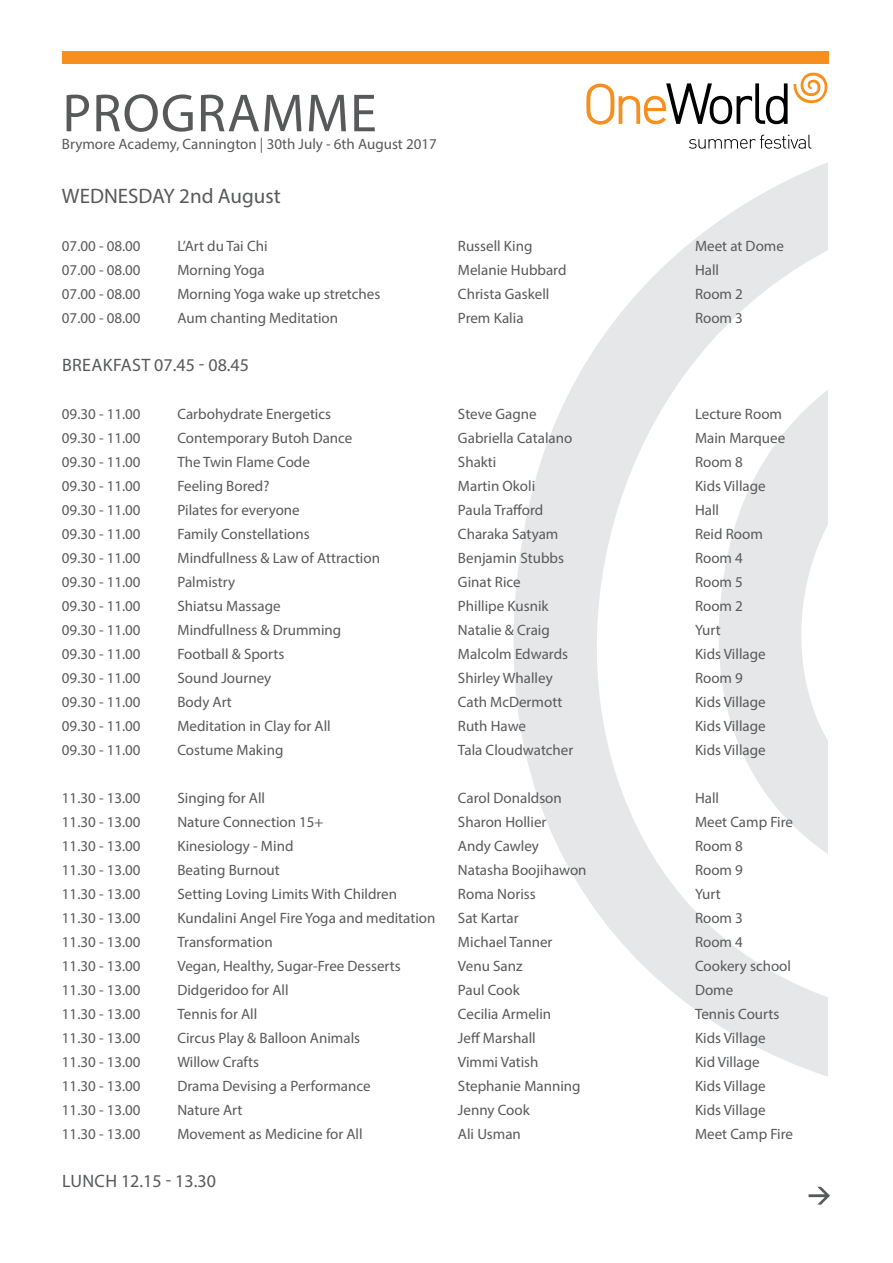
<style>
.page{position:relative;width:893px;height:1263px;background:#fff}
.page>*{position:absolute;margin:0;border:0;box-sizing:border-box;transform-origin:0 0}
.t1{font:54px "Myriad Pro";letter-spacing:.02em;color:#58595b}
.t2{font:21px "Myriad Pro";color:#58595b}
.t3{font:18px "Myriad Pro";letter-spacing:.01em;color:#58595b}
.t4{font:15px "Myriad Pro";color:#58595b}
</style>
<div class="page">
<div style="left:62px;top:51px;width:766px;height:13px;background:#f78f1e"></div>
<svg style="left:586px;top:72px;width:242px;height:53px"></svg>
<svg style="left:513px;top:134px;width:314px;height:942px"></svg>
<svg style="left:808px;top:1187px;width:22px;height:17px"></svg>
<h1 class="t1" style="left:62px;top:80px;width:316px">PROGRAMME</h1>
<p class="t4" style="left:62px;top:135px;width:376px">Brymore Academy, Cannington | 30th July - 6th August 2017</p>
<h2 class="t2" style="left:62px;top:183px;width:220px">WEDNESDAY 2nd August</h2>
<p class="t4" style="left:62px;top:237px;width:80px">07.00 - 08.00</p>
<p class="t4" style="left:177px;top:237px;width:92px">L’Art du Tai Chi</p>
<p class="t4" style="left:458px;top:237px;width:76px">Russell King</p>
<p class="t4" style="left:695px;top:237px;width:90px">Meet at Dome</p>
<p class="t4" style="left:62px;top:261px;width:80px">07.00 - 08.00</p>
<p class="t4" style="left:177px;top:261px;width:89px">Morning Yoga</p>
<p class="t4" style="left:458px;top:261px;width:110px">Melanie Hubbard</p>
<p class="t4" style="left:695px;top:261px;width:26px">Hall</p>
<p class="t4" style="left:62px;top:285px;width:80px">07.00 - 08.00</p>
<p class="t4" style="left:177px;top:285px;width:204px">Morning Yoga wake up stretches</p>
<p class="t4" style="left:458px;top:285px;width:93px">Christa Gaskell</p>
<p class="t4" style="left:695px;top:285px;width:49px">Room 2</p>
<p class="t4" style="left:62px;top:309px;width:80px">07.00 - 08.00</p>
<p class="t4" style="left:177px;top:309px;width:162px">Aum chanting Meditation</p>
<p class="t4" style="left:458px;top:309px;width:67px">Prem Kalia</p>
<p class="t4" style="left:695px;top:309px;width:49px">Room 3</p>
<p class="t3" style="left:62px;top:354px;width:188px">BREAKFAST 07.45 - 08.45</p>
<p class="t4" style="left:62px;top:405px;width:80px">09.30 - 11.00</p>
<p class="t4" style="left:177px;top:405px;width:155px">Carbohydrate Energetics</p>
<p class="t4" style="left:458px;top:405px;width:80px">Steve Gagne</p>
<p class="t4" style="left:695px;top:405px;width:89px">Lecture Room</p>
<p class="t4" style="left:62px;top:429px;width:80px">09.30 - 11.00</p>
<p class="t4" style="left:177px;top:429px;width:176px">Contemporary Butoh Dance</p>
<p class="t4" style="left:458px;top:429px;width:116px">Gabriella Catalano</p>
<p class="t4" style="left:695px;top:429px;width:92px">Main Marquee</p>
<p class="t4" style="left:62px;top:453px;width:80px">09.30 - 11.00</p>
<p class="t4" style="left:177px;top:453px;width:134px">The Twin Flame Code</p>
<p class="t4" style="left:458px;top:453px;width:40px">Shakti</p>
<p class="t4" style="left:695px;top:453px;width:49px">Room 8</p>
<p class="t4" style="left:62px;top:477px;width:80px">09.30 - 11.00</p>
<p class="t4" style="left:177px;top:477px;width:94px">Feeling Bored?</p>
<p class="t4" style="left:458px;top:477px;width:79px">Martin Okoli</p>
<p class="t4" style="left:695px;top:477px;width:72px">Kids Village</p>
<p class="t4" style="left:62px;top:501px;width:80px">09.30 - 11.00</p>
<p class="t4" style="left:177px;top:501px;width:124px">Pilates for everyone</p>
<p class="t4" style="left:458px;top:501px;width:87px">Paula Trafford</p>
<p class="t4" style="left:695px;top:501px;width:26px">Hall</p>
<p class="t4" style="left:62px;top:525px;width:80px">09.30 - 11.00</p>
<p class="t4" style="left:177px;top:525px;width:134px">Family Constellations</p>
<p class="t4" style="left:458px;top:525px;width:102px">Charaka Satyam</p>
<p class="t4" style="left:695px;top:525px;width:69px">Reid Room</p>
<p class="t4" style="left:62px;top:549px;width:80px">09.30 - 11.00</p>
<p class="t4" style="left:177px;top:549px;width:204px">Mindfullness &amp; Law of Attraction</p>
<p class="t4" style="left:458px;top:549px;width:108px">Benjamin Stubbs</p>
<p class="t4" style="left:695px;top:549px;width:49px">Room 4</p>
<p class="t4" style="left:62px;top:573px;width:80px">09.30 - 11.00</p>
<p class="t4" style="left:177px;top:573px;width:59px">Palmistry</p>
<p class="t4" style="left:458px;top:573px;width:64px">Ginat Rice</p>
<p class="t4" style="left:695px;top:573px;width:49px">Room 5</p>
<p class="t4" style="left:62px;top:597px;width:80px">09.30 - 11.00</p>
<p class="t4" style="left:177px;top:597px;width:105px">Shiatsu Massage</p>
<p class="t4" style="left:458px;top:597px;width:92px">Phillipe Kusnik</p>
<p class="t4" style="left:695px;top:597px;width:49px">Room 2</p>
<p class="t4" style="left:62px;top:621px;width:80px">09.30 - 11.00</p>
<p class="t4" style="left:177px;top:621px;width:165px">Mindfullness &amp; Drumming</p>
<p class="t4" style="left:458px;top:621px;width:93px">Natalie &amp; Craig</p>
<p class="t4" style="left:695px;top:621px;width:27px">Yurt</p>
<p class="t4" style="left:62px;top:645px;width:80px">09.30 - 11.00</p>
<p class="t4" style="left:177px;top:645px;width:108px">Football &amp; Sports</p>
<p class="t4" style="left:458px;top:645px;width:112px">Malcolm Edwards</p>
<p class="t4" style="left:695px;top:645px;width:72px">Kids Village</p>
<p class="t4" style="left:62px;top:669px;width:80px">09.30 - 11.00</p>
<p class="t4" style="left:177px;top:669px;width:95px">Sound Journey</p>
<p class="t4" style="left:458px;top:669px;width:96px">Shirley Whalley</p>
<p class="t4" style="left:695px;top:669px;width:49px">Room 9</p>
<p class="t4" style="left:62px;top:693px;width:80px">09.30 - 11.00</p>
<p class="t4" style="left:177px;top:693px;width:56px">Body Art</p>
<p class="t4" style="left:458px;top:693px;width:106px">Cath McDermott</p>
<p class="t4" style="left:695px;top:693px;width:72px">Kids Village</p>
<p class="t4" style="left:62px;top:717px;width:80px">09.30 - 11.00</p>
<p class="t4" style="left:177px;top:717px;width:155px">Meditation in Clay for All</p>
<p class="t4" style="left:458px;top:717px;width:70px">Ruth Hawe</p>
<p class="t4" style="left:695px;top:717px;width:72px">Kids Village</p>
<p class="t4" style="left:62px;top:741px;width:80px">09.30 - 11.00</p>
<p class="t4" style="left:177px;top:741px;width:108px">Costume Making</p>
<p class="t4" style="left:458px;top:741px;width:117px">Tala Cloudwatcher</p>
<p class="t4" style="left:695px;top:741px;width:72px">Kids Village</p>
<p class="t4" style="left:62px;top:789px;width:80px">11.30 - 13.00</p>
<p class="t4" style="left:177px;top:789px;width:89px">Singing for All</p>
<p class="t4" style="left:458px;top:789px;width:105px">Carol Donaldson</p>
<p class="t4" style="left:695px;top:789px;width:26px">Hall</p>
<p class="t4" style="left:62px;top:813px;width:80px">11.30 - 13.00</p>
<p class="t4" style="left:177px;top:813px;width:148px">Nature Connection 15+</p>
<p class="t4" style="left:458px;top:813px;width:90px">Sharon Hollier</p>
<p class="t4" style="left:695px;top:813px;width:100px">Meet Camp Fire</p>
<p class="t4" style="left:62px;top:837px;width:80px">11.30 - 13.00</p>
<p class="t4" style="left:177px;top:837px;width:118px">Kinesiology - Mind</p>
<p class="t4" style="left:458px;top:837px;width:83px">Andy Cawley</p>
<p class="t4" style="left:695px;top:837px;width:49px">Room 8</p>
<p class="t4" style="left:62px;top:861px;width:80px">11.30 - 13.00</p>
<p class="t4" style="left:177px;top:861px;width:104px">Beating Burnout</p>
<p class="t4" style="left:458px;top:861px;width:130px">Natasha Boojihawon</p>
<p class="t4" style="left:695px;top:861px;width:49px">Room 9</p>
<p class="t4" style="left:62px;top:884px;width:80px">11.30 - 13.00</p>
<p class="t4" style="left:177px;top:884px;width:221px">Setting Loving Limits With Children</p>
<p class="t4" style="left:458px;top:884px;width:79px">Roma Noriss</p>
<p class="t4" style="left:695px;top:884px;width:27px">Yurt</p>
<p class="t4" style="left:62px;top:908px;width:80px">11.30 - 13.00</p>
<p class="t4" style="left:177px;top:908px;width:260px">Kundalini Angel Fire Yoga and meditation</p>
<p class="t4" style="left:458px;top:908px;width:62px">Sat Kartar</p>
<p class="t4" style="left:695px;top:908px;width:49px">Room 3</p>
<p class="t4" style="left:62px;top:932px;width:80px">11.30 - 13.00</p>
<p class="t4" style="left:177px;top:932px;width:97px">Transformation</p>
<p class="t4" style="left:458px;top:932px;width:96px">Michael Tanner</p>
<p class="t4" style="left:695px;top:932px;width:49px">Room 4</p>
<p class="t4" style="left:62px;top:956px;width:80px">11.30 - 13.00</p>
<p class="t4" style="left:177px;top:956px;width:225px">Vegan, Healthy, Sugar-Free Desserts</p>
<p class="t4" style="left:458px;top:956px;width:66px">Venu Sanz</p>
<p class="t4" style="left:695px;top:956px;width:98px">Cookery school</p>
<p class="t4" style="left:62px;top:980px;width:80px">11.30 - 13.00</p>
<p class="t4" style="left:177px;top:980px;width:113px">Didgeridoo for All</p>
<p class="t4" style="left:458px;top:980px;width:63px">Paul Cook</p>
<p class="t4" style="left:695px;top:980px;width:40px">Dome</p>
<p class="t4" style="left:62px;top:1004px;width:80px">11.30 - 13.00</p>
<p class="t4" style="left:177px;top:1004px;width:81px">Tennis for All</p>
<p class="t4" style="left:458px;top:1004px;width:95px">Cecilia Armelin</p>
<p class="t4" style="left:695px;top:1004px;width:86px">Tennis Courts</p>
<p class="t4" style="left:62px;top:1028px;width:80px">11.30 - 13.00</p>
<p class="t4" style="left:177px;top:1028px;width:184px">Circus Play &amp; Balloon Animals</p>
<p class="t4" style="left:458px;top:1028px;width:79px">Jeff Marshall</p>
<p class="t4" style="left:695px;top:1028px;width:72px">Kids Village</p>
<p class="t4" style="left:62px;top:1052px;width:80px">11.30 - 13.00</p>
<p class="t4" style="left:177px;top:1052px;width:83px">Willow Crafts</p>
<p class="t4" style="left:458px;top:1052px;width:82px">Vimmi Vatish</p>
<p class="t4" style="left:695px;top:1052px;width:66px">Kid Village</p>
<p class="t4" style="left:62px;top:1076px;width:80px">11.30 - 13.00</p>
<p class="t4" style="left:177px;top:1076px;width:195px">Drama Devising a Performance</p>
<p class="t4" style="left:458px;top:1076px;width:124px">Stephanie Manning</p>
<p class="t4" style="left:695px;top:1076px;width:72px">Kids Village</p>
<p class="t4" style="left:62px;top:1100px;width:80px">11.30 - 13.00</p>
<p class="t4" style="left:177px;top:1100px;width:67px">Nature Art</p>
<p class="t4" style="left:458px;top:1100px;width:73px">Jenny Cook</p>
<p class="t4" style="left:695px;top:1100px;width:72px">Kids Village</p>
<p class="t4" style="left:62px;top:1124px;width:80px">11.30 - 13.00</p>
<p class="t4" style="left:177px;top:1124px;width:187px">Movement as Medicine for All</p>
<p class="t4" style="left:458px;top:1124px;width:64px">Ali Usman</p>
<p class="t4" style="left:695px;top:1124px;width:100px">Meet Camp Fire</p>
<p class="t3" style="left:62px;top:1170px;width:155px">LUNCH 12.15 - 13.30</p>
</div>
